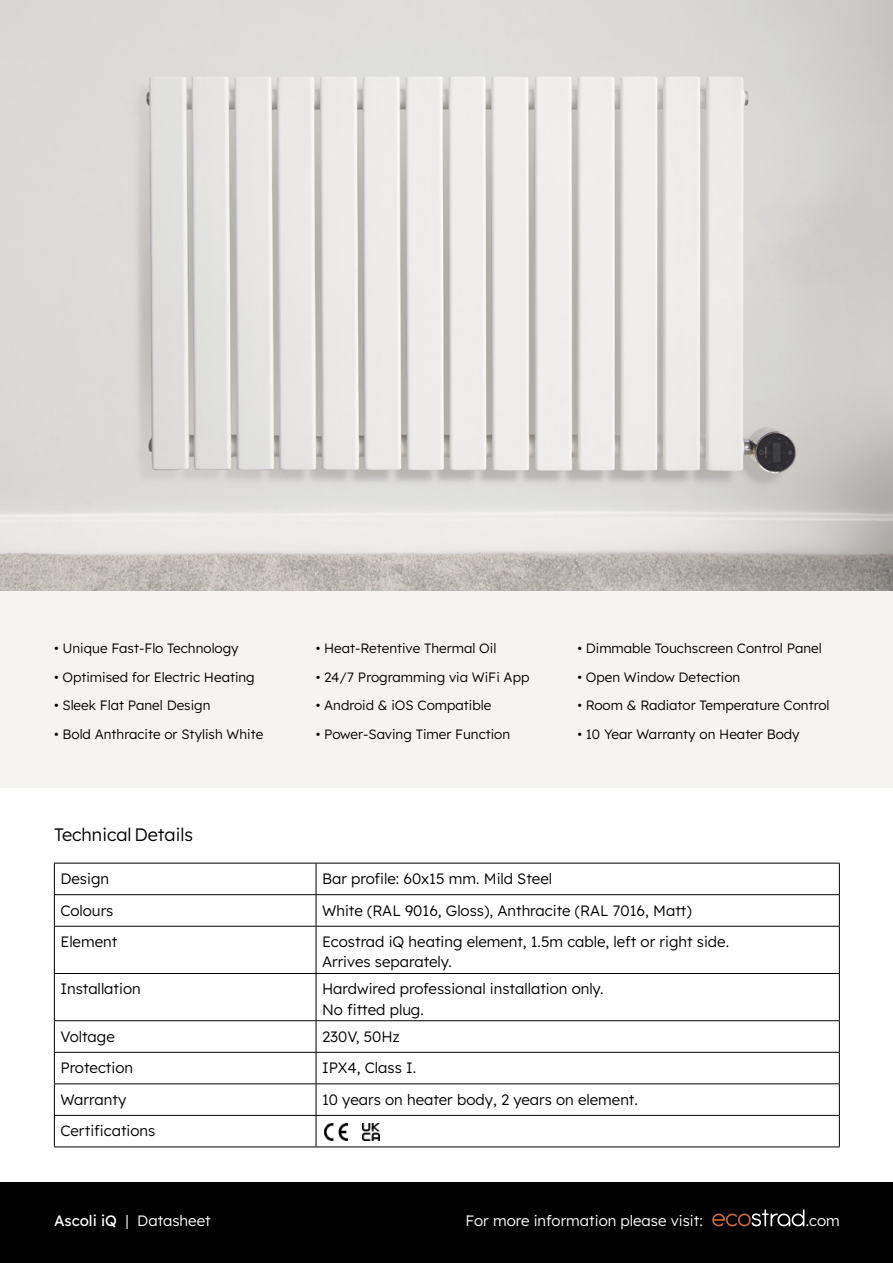
<style>
.page{position:relative;width:893px;height:1263px;background:#fff}
.page>*{position:absolute;margin:0;border:0;box-sizing:border-box;transform-origin:0 0}
.t1{font:300 18px "Lexend";color:#000}
.t2{font:300 15px/20.2px "Lexend";color:#000}
.t3{font:300 15px "Lexend";color:#fff}
.t4{font:300 13.5px "Lexend";color:#000}
.s1{font-weight:400}
</style>
<div class="page">
<div style="left:0;top:1182px;width:893px;height:81px;background:#000"></div>
<svg style="left:712px;top:1209px;width:92px;height:17px"></svg>
<div style="left:0;top:591px;width:893px;height:197px;background:#f5f4f3"></div>
<hr style="left:54px;top:863px;width:262px;height:1px;background:#000">
<hr style="left:54px;top:863px;width:1px;height:31px;background:#000">
<hr style="left:316px;top:863px;width:524px;height:1px;background:#000">
<hr style="left:839px;top:863px;width:1px;height:31px;background:#000">
<hr style="left:54px;top:894px;width:262px;height:1px;background:#000">
<hr style="left:54px;top:895px;width:1px;height:31px;background:#000">
<hr style="left:316px;top:894px;width:524px;height:1px;background:#000">
<hr style="left:839px;top:895px;width:1px;height:31px;background:#000">
<hr style="left:54px;top:926px;width:262px;height:1px;background:#000">
<hr style="left:54px;top:926px;width:1px;height:47px;background:#000">
<hr style="left:316px;top:926px;width:524px;height:1px;background:#000">
<hr style="left:839px;top:926px;width:1px;height:47px;background:#000">
<hr style="left:54px;top:973px;width:262px;height:1px;background:#000">
<hr style="left:54px;top:974px;width:1px;height:46px;background:#000">
<hr style="left:316px;top:973px;width:524px;height:1px;background:#000">
<hr style="left:839px;top:974px;width:1px;height:46px;background:#000">
<hr style="left:54px;top:1020px;width:262px;height:1px;background:#000">
<hr style="left:54px;top:1021px;width:1px;height:31px;background:#000">
<hr style="left:316px;top:1020px;width:524px;height:1px;background:#000">
<hr style="left:839px;top:1021px;width:1px;height:31px;background:#000">
<hr style="left:54px;top:1052px;width:262px;height:1px;background:#000">
<hr style="left:54px;top:1053px;width:1px;height:30px;background:#000">
<hr style="left:316px;top:1052px;width:524px;height:1px;background:#000">
<hr style="left:839px;top:1053px;width:1px;height:30px;background:#000">
<hr style="left:54px;top:1083px;width:262px;height:1px;background:#000">
<hr style="left:54px;top:1084px;width:1px;height:31px;background:#000">
<hr style="left:316px;top:1083px;width:524px;height:1px;background:#000">
<hr style="left:839px;top:1084px;width:1px;height:31px;background:#000">
<hr style="left:54px;top:1115px;width:262px;height:1px;background:#000">
<hr style="left:54px;top:1116px;width:1px;height:30px;background:#000">
<hr style="left:316px;top:1115px;width:524px;height:1px;background:#000">
<hr style="left:839px;top:1116px;width:1px;height:30px;background:#000">
<hr style="left:54px;top:1146px;width:262px;height:1px;background:#000">
<hr style="left:316px;top:1146px;width:524px;height:1px;background:#000">
<hr style="left:316px;top:863px;width:1px;height:31px;background:#000">
<hr style="left:316px;top:895px;width:1px;height:31px;background:#000">
<hr style="left:316px;top:926px;width:1px;height:47px;background:#000">
<hr style="left:316px;top:974px;width:1px;height:46px;background:#000">
<hr style="left:316px;top:1021px;width:1px;height:31px;background:#000">
<hr style="left:316px;top:1053px;width:1px;height:30px;background:#000">
<hr style="left:316px;top:1084px;width:1px;height:31px;background:#000">
<hr style="left:316px;top:1116px;width:1px;height:30px;background:#000">
<img style="left:324px;top:1123px;width:24px;height:17px">
<img style="left:362px;top:1123px;width:17px;height:17px">
<img style="left:0;top:0;width:893px;height:591px">
<p class="t4" style="left:54px;top:639px;width:186px">• Unique Fast-Flo Technology</p>
<p class="t4" style="left:54px;top:667px;width:202px">• Optimised for Electric Heating</p>
<p class="t4" style="left:54px;top:696px;width:158px">• Sleek Flat Panel Design</p>
<p class="t4" style="left:54px;top:724px;width:211px">• Bold Anthracite or Stylish White</p>
<p class="t4" style="left:316px;top:639px;width:182px">• Heat-Retentive Thermal Oil</p>
<p class="t4" style="left:316px;top:667px;width:215px">• 24/7 Programming via WiFi App</p>
<p class="t4" style="left:316px;top:696px;width:177px">• Android &amp; iOS Compatible</p>
<p class="t4" style="left:316px;top:724px;width:196px">• Power-Saving Timer Function</p>
<p class="t4" style="left:577px;top:639px;width:246px">• Dimmable Touchscreen Control Panel</p>
<p class="t4" style="left:577px;top:667px;width:164px">• Open Window Detection</p>
<p class="t4" style="left:577px;top:696px;width:254px">• Room &amp; Radiator Temperature Control</p>
<p class="t4" style="left:577px;top:724px;width:224px">• 10 Year Warranty on Heater Body</p>
<p class="t1" style="left:54px;top:821px;width:141px">Technical Details</p>
<p class="t2" style="left:60px;top:868px;width:50px">Design</p>
<p class="t2" style="left:322px;top:868px;width:232px">Bar profile: 60x15 mm. Mild Steel</p>
<p class="t2" style="left:60px;top:899px;width:55px">Colours</p>
<p class="t2" style="left:322px;top:899px;width:371px">White (RAL 9016, Gloss), Anthracite (RAL 7016, Matt)</p>
<p class="t2" style="left:60px;top:931px;width:58px">Element</p>
<p class="t2" style="left:322px;top:931px;width:409px">Ecostrad iQ heating element, 1.5m cable, left or right side.<br>Arrives separately.</p>
<p class="t2" style="left:60px;top:978px;width:82px">Installation</p>
<p class="t2" style="left:322px;top:978px;width:283px">Hardwired professional installation only.<br>No fitted plug.</p>
<p class="t2" style="left:60px;top:1025px;width:56px">Voltage</p>
<p class="t2" style="left:322px;top:1025px;width:79px">230V, 50Hz</p>
<p class="t2" style="left:60px;top:1057px;width:74px">Protection</p>
<p class="t2" style="left:322px;top:1057px;width:96px">IPX4, Class I.</p>
<p class="t2" style="left:60px;top:1088px;width:67px">Warranty</p>
<p class="t2" style="left:322px;top:1088px;width:317px">10 years on heater body, 2 years on element.</p>
<p class="t2" style="left:60px;top:1120px;width:97px">Certifications</p>
<p class="t3" style="left:54px;top:1210px;width:158px"><span class="s1">Ascoli iQ</span> | Datasheet</p>
<p class="t3" style="left:465px;top:1210px;width:239px">For more information please visit:</p>
<p class="t3" style="left:806px;top:1210px;width:36px">.com</p>
</div>
